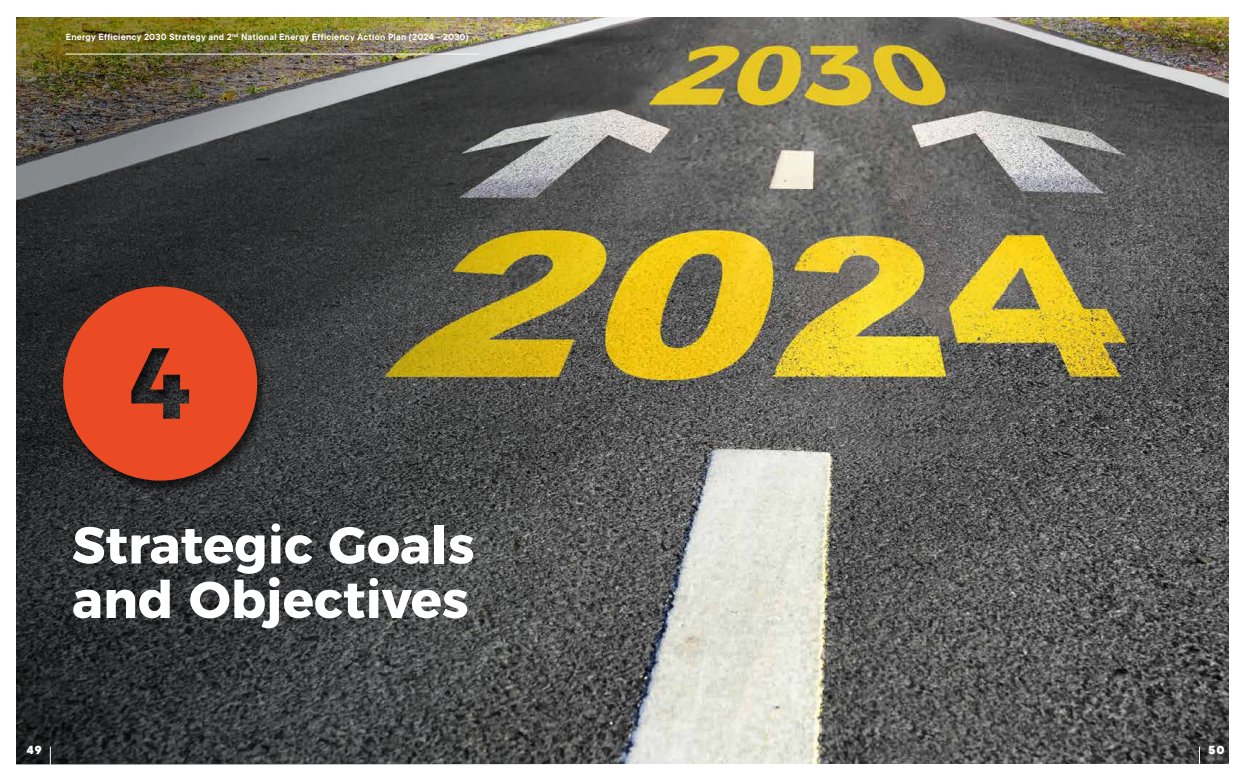
<style>
.page{position:relative;width:1248px;height:780px;background:#fff}
.page>*{position:absolute;margin:0;border:0;box-sizing:border-box;transform-origin:0 0}
.t1{font:700 51.7px/54.5px "Montserrat";color:#fff}
.t2{font:800 13px "TT Commons";color:#fff}
.t3{font:600 10px "TT Commons";letter-spacing:.02em;color:#fff}
</style>
<div class="page">
<img style="left:660px;top:17px;width:568px;height:746px">
<img style="left:17px;top:17px;width:643px;height:747px">
<div style="left:61px;top:288px;width:206px;height:206px;background:#000;opacity:.57"></div>
<svg style="left:63px;top:286px;width:194px;height:194px;background:#b54125"></svg>
<hr style="left:50px;top:746px;width:1px;height:34px;background:#fff">
<hr style="left:1198px;top:746px;width:1px;height:34px;background:#fff">
<hr style="left:65px;top:54px;width:414px;height:1px;background:#fff">
<p class="t3" style="left:66px;top:31px;width:404px">Energy Efficiency 2030 Strategy and 2<sup>nd</sup> National Energy Efficiency Action Plan (2024 - 2030)</p>
<h1 class="t1" style="left:72px;top:513px;width:404px">Strategic Goals and Objectives</h1>
<h2 class="t2" style="left:27px;top:742px;width:16px">49</h2>
<h2 class="t2" style="left:1208px;top:743px;width:18px">50</h2>
</div>
